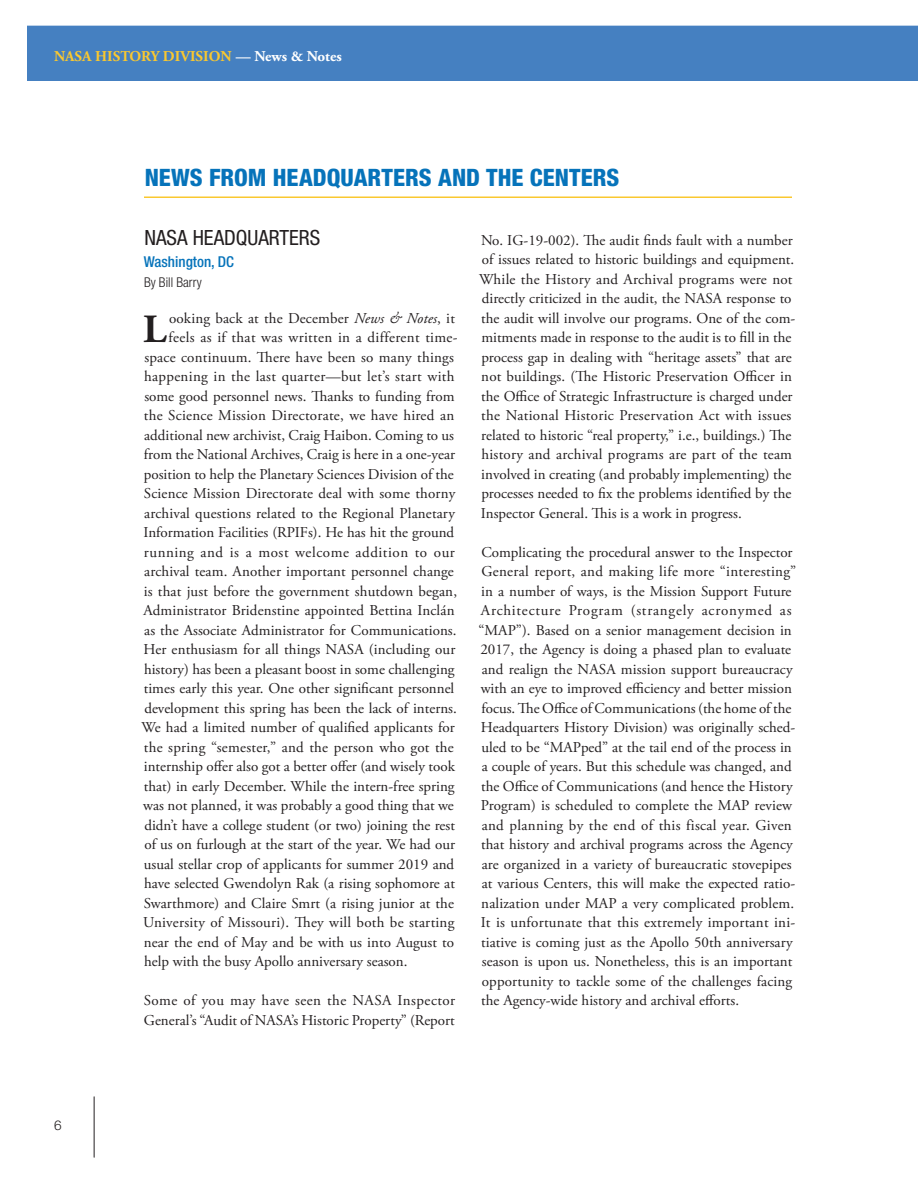
<style>
.page{position:relative;width:918px;height:1188px;background:#fff}
.page>*{position:absolute;margin:0;border:0;box-sizing:border-box;transform-origin:0 0}
.Body_First{font:700 39.9px "Adobe Garamond Pro";color:#231f20}
.H1A_Article_Title{font:800 condensed 24px "Helvetica Neue LT Std";color:#0673ba}
.H2_-_Under_H1{font:condensed 21px "Helvetica Neue LT Std";color:#231f20}
.Body{font:15px/19.5px "Adobe Garamond Pro";color:#231f20}
.Body_First-2{font:15px "Adobe Garamond Pro";letter-spacing:.005em;color:#231f20}
.Body_First-3{font:15px "Adobe Garamond Pro";letter-spacing:.025em;color:#231f20}
.Body_First-4{font:15px "Adobe Garamond Pro";letter-spacing:.035em;color:#231f20}
.t1{font:700 15px "Adobe Garamond Pro";color:#fac82f}
.H3_-_under_Heading{font:500 condensed 15px "Helvetica Neue LT Std";color:#0673ba}
.Credits{font:300 condensed 13.5px "Helvetica Neue LT Std";color:#231f20}
.t2{font:300 13.5px "Helvetica Neue LT Std";color:#231f20}
.s1{color:#fff}
.s2{font-style:italic}
</style>
<div class="page">
<hr style="left:94px;top:1097px;width:1px;height:60px;background:#231f20">
<div style="left:27px;top:26px;width:891px;height:55px;background:#4580c1"></div>
<hr style="left:144px;top:196px;width:648px;height:2px;background:#fac82f">
<p class="t1" style="left:54px;top:47px;width:289px">NASA HISTORY DIVISION <span class="s1">— News &amp; Notes</span></p>
<h1 class="H1A_Article_Title" style="left:145px;top:163px;width:476px">NEWS FROM HEADQUARTERS AND THE CENTERS</h1>
<p class="t2" style="left:54px;top:1117px;width:9px">6</p>
<h2 class="H2_-_Under_H1" style="left:144px;top:225px;width:177px">NASA HEADQUARTERS</h2>
<h3 class="H3_-_under_Heading" style="left:144px;top:253px;width:92px">Washington, DC</h3>
<p class="Credits" style="left:144px;top:274px;width:59px">By Bill Barry</p>
<p class="Body_First" style="left:143px;top:306px;width:25px">L</p>
<p class="Body_First-2" style="left:169px;top:309px;width:287px">ooking back at the December <span class="s2">News &amp; Notes</span>, it</p>
<p class="Body_First-3" style="left:169px;top:328px;width:291px">feels as if that was written in a different time-</p>
<p class="Body_First-2" style="left:144px;top:348px;width:311px">space continuum. There have been so many things</p>
<p class="Body_First-2" style="left:144px;top:367px;width:312px">happening in the last quarter—but let’s start with</p>
<p class="Body_First-2" style="left:144px;top:387px;width:312px">some good personnel news. Thanks to funding from</p>
<p class="Body_First-2" style="left:144px;top:406px;width:312px">the Science Mission Directorate, we have hired an</p>
<p class="Body_First-2" style="left:144px;top:426px;width:311px">additional new archivist, Craig Haibon. Coming to us</p>
<p class="Body_First-2" style="left:144px;top:445px;width:313px">from the National Archives, Craig is here in a one-year</p>
<p class="Body_First-2" style="left:144px;top:465px;width:312px">position to help the Planetary Sciences Division of the</p>
<p class="Body_First-2" style="left:144px;top:484px;width:313px">Science Mission Directorate deal with some thorny</p>
<p class="Body_First-2" style="left:144px;top:504px;width:312px">archival questions related to the Regional Planetary</p>
<p class="Body_First-2" style="left:143px;top:523px;width:312px">Information Facilities (RPIFs). He has hit the ground</p>
<p class="Body_First-4" style="left:144px;top:543px;width:313px">running and is a most welcome addition to our</p>
<p class="Body_First-2" style="left:144px;top:562px;width:311px">archival team. Another important personnel change</p>
<p class="Body_First-2" style="left:144px;top:582px;width:315px">is that just before the government shutdown began,</p>
<p class="Body_First-2" style="left:143px;top:601px;width:313px">Administrator Bridenstine appointed Bettina Inclán</p>
<p class="Body_First-2" style="left:144px;top:621px;width:314px">as the Associate Administrator for Communications.</p>
<p class="Body_First-2" style="left:143px;top:640px;width:313px">Her enthusiasm for all things NASA (including our</p>
<p class="Body_First-2" style="left:144px;top:660px;width:312px">history) has been a pleasant boost in some challenging</p>
<p class="Body_First-2" style="left:144px;top:679px;width:312px">times early this year. One other significant personnel</p>
<p class="Body_First-2" style="left:144px;top:699px;width:314px">development this spring has been the lack of interns.</p>
<p class="Body_First-2" style="left:142px;top:718px;width:315px">We had a limited number of qualified applicants for</p>
<p class="Body_First-2" style="left:144px;top:738px;width:312px">the spring “semester,” and the person who got the</p>
<p class="Body_First-2" style="left:144px;top:757px;width:313px">internship offer also got a better offer (and wisely took</p>
<p class="Body_First-2" style="left:144px;top:777px;width:312px">that) in early December. While the intern-free spring</p>
<p class="Body_First-2" style="left:143px;top:796px;width:312px">was not planned, it was probably a good thing that we</p>
<p class="Body_First-2" style="left:144px;top:816px;width:312px">didn’t have a college student (or two) joining the rest</p>
<p class="Body_First-2" style="left:144px;top:835px;width:312px">of us on furlough at the start of the year. We had our</p>
<p class="Body_First-2" style="left:144px;top:855px;width:312px">usual stellar crop of applicants for summer 2019 and</p>
<p class="Body_First-2" style="left:144px;top:874px;width:312px">have selected Gwendolyn Rak (a rising sophomore at</p>
<p class="Body_First-2" style="left:144px;top:894px;width:312px">Swarthmore) and Claire Smrt (a rising junior at the</p>
<p class="Body_First-2" style="left:143px;top:913px;width:313px">University of Missouri). They will both be starting</p>
<p class="Body_First-2" style="left:144px;top:933px;width:312px">near the end of May and be with us into August to</p>
<p class="Body_First-2" style="left:144px;top:952px;width:265px">help with the busy Apollo anniversary season.</p>
<p class="Body" style="left:144px;top:991px;width:313px">Some of you may have seen the NASA Inspector<br>General’s “Audit of NASA’s Historic Property” (Report</p>
<p class="Body" style="left:479px;top:231px;width:318px">No. IG-19-002). The audit finds fault with a number of issues related to historic buildings and equipment.<br>While the History and Archival programs were not directly criticized in the audit, the NASA response to the audit will involve our programs. One of the com&shy;mitments made in response to the audit is to fill in the process gap in dealing with “heritage assets” that are not buildings. (The Historic Preservation Officer in the Office of Strategic Infrastructure is charged under the National Historic Preservation Act with issues related to historic “real property,” i.e., buildings.) The history and archival programs are part of the team involved in creating (and probably implementing) the processes needed to fix the problems identified by the Inspector General. This is a work in progress.</p>
<p class="Body" style="left:478px;top:543px;width:319px">Complicating the procedural answer to the Inspector General report, and making life more “interesting” in a number of ways, is the Mission Support Future Architecture Program (strangely acronymed as “MAP”). Based on a senior management decision in 2017, the Agency is doing a phased plan to evaluate and realign the NASA mission support bureaucracy with an eye to improved efficiency and better mission focus. The Office of Communications (the home of the Headquarters History Division) was originally sched&shy;uled to be “MAPped” at the tail end of the process in a couple of years. But this schedule was changed, and the Office of Communications (and hence the History Program) is scheduled to complete the MAP review and planning by the end of this fiscal year. Given that history and archival programs across the Agency are organized in a variety of bureaucratic stovepipes at various Centers, this will make the expected ratio&shy;nalization under MAP a very complicated problem.<br>It is unfortunate that this extremely important ini&shy;tiative is coming just as the Apollo 50th anniversary season is upon us. Nonetheless, this is an important opportunity to tackle some of the challenges facing the Agency-wide history and archival efforts.</p>
</div>
